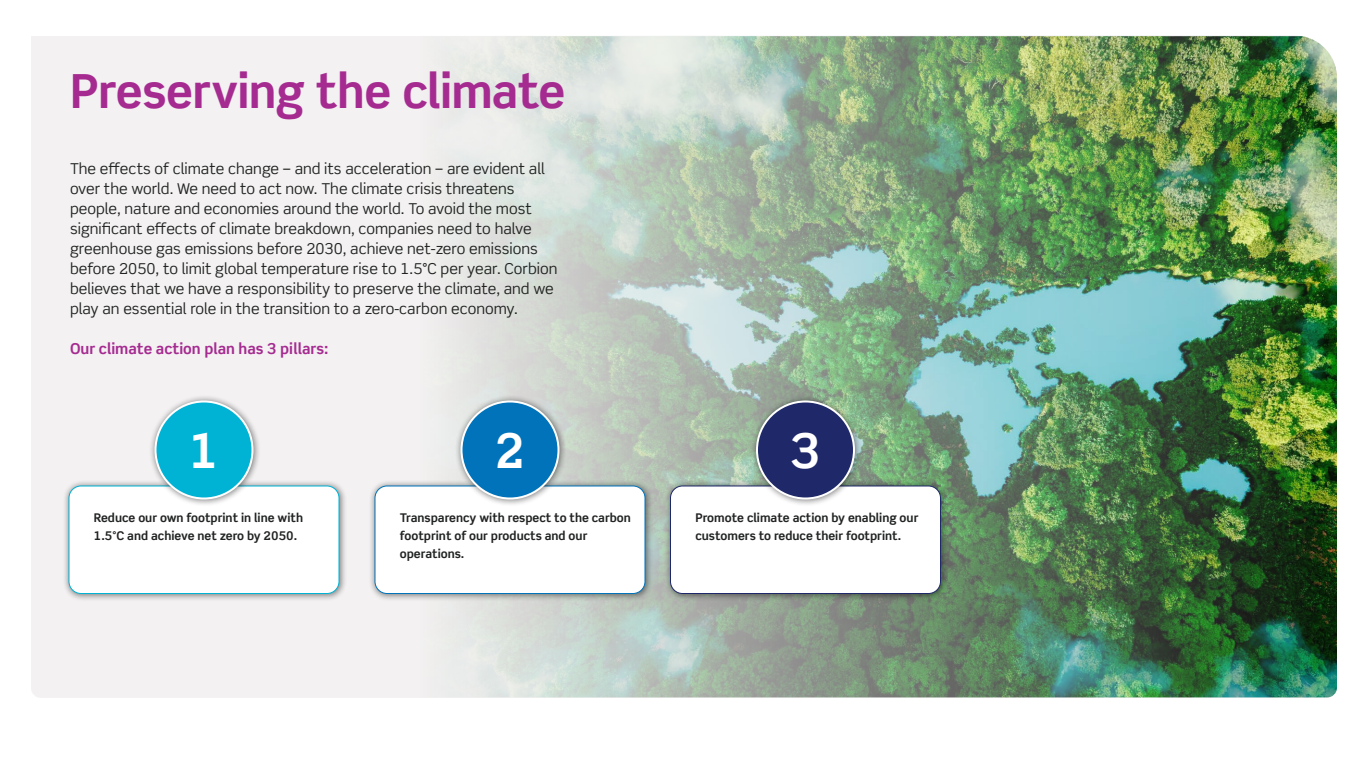
<style>
.page{position:relative;width:1366px;height:768px;background:#fff}
.page>*{position:absolute;margin:0;border:0;box-sizing:border-box;transform-origin:0 0}
.t1{font:700 48px "Scene Std";color:#fff}
.t2{font:700 47px "Scene Std";letter-spacing:-.015em;color:#a52b91}
.t3{font:15px/20px "Scene Std";color:#202321}
.t4{font:700 15px "Scene Std";color:#a52b91}
.t5{font:700 12px/18px "Scene Std";color:#202321}
</style>
<div class="page">
<div style="left:31px;top:35px;width:1266px;height:662px;background:#f3f1f1"></div>
<img style="left:358px;top:36px;width:979px;height:661px">
<div style="left:63px;top:480px;width:284px;height:122px;background:#000;opacity:.5"></div>
<div style="left:69px;top:486px;width:270px;height:108px;background:#fff;border-radius:12px"></div>
<div style="left:68px;top:486px;width:272px;height:108px;border:1px solid #00b3d5;border-radius:12px"></div>
<div style="left:149px;top:395px;width:112px;height:112px;background:#000;opacity:.5"></div>
<div style="left:156px;top:402px;width:96px;height:96px;background:#00b3d5;border-radius:50%"></div>
<div style="left:154px;top:400px;width:100px;height:100px;border:2px solid #fff;border-radius:50%"></div>
<div style="left:369px;top:480px;width:284px;height:122px;background:#000;opacity:.5"></div>
<div style="left:375px;top:486px;width:270px;height:108px;background:#fff;border-radius:12px"></div>
<div style="left:374px;top:486px;width:272px;height:108px;border:1px solid #0073ba;border-radius:12px"></div>
<div style="left:455px;top:395px;width:112px;height:112px;background:#000;opacity:.5"></div>
<div style="left:462px;top:402px;width:96px;height:96px;background:#0073ba;border-radius:50%"></div>
<div style="left:460px;top:400px;width:100px;height:100px;border:2px solid #fff;border-radius:50%"></div>
<div style="left:664px;top:480px;width:285px;height:122px;background:#000;opacity:.5"></div>
<div style="left:670px;top:486px;width:270px;height:108px;background:#fff;border-radius:12px"></div>
<div style="left:670px;top:486px;width:271px;height:108px;border:1px solid #1f2969;border-radius:12px"></div>
<div style="left:751px;top:395px;width:112px;height:112px;background:#000;opacity:.5"></div>
<div style="left:757px;top:402px;width:97px;height:96px;background:#1f2969;border-radius:50%"></div>
<div style="left:756px;top:400px;width:99px;height:100px;border:2px solid #fff;border-radius:50%"></div>
<h2 class="t2" style="left:70px;top:62px;width:497px">Preserving the climate</h2>
<p class="t3" style="left:70px;top:158px;width:489px">The effects of climate change – and its acceleration – are evident all over the world. We need to act now. The climate crisis threatens people, nature and economies around the world. To avoid the most significant effects of climate breakdown, companies need to halve greenhouse gas emissions before 2030, achieve net-zero emissions before 2050, to limit global temperature rise to 1.5°C per year. Corbion believes that we have a responsibility to preserve the climate, and we play an essential role in the transition to a zero-carbon economy.</p>
<p class="t4" style="left:70px;top:339px;width:260px">Our climate action plan has 3 pillars:</p>
<h1 class="t1" style="left:189px;top:421px;width:32px">1</h1>
<p class="t5" style="left:94px;top:509px;width:211px">Reduce our own footprint in line with<br>1.5°C and achieve net zero by 2050.</p>
<h1 class="t1" style="left:495px;top:421px;width:32px">2</h1>
<p class="t5" style="left:400px;top:509px;width:233px">Transparency with respect to the carbon footprint of our products and our operations.</p>
<h1 class="t1" style="left:790px;top:421px;width:32px">3</h1>
<p class="t5" style="left:695px;top:509px;width:225px">Promote climate action by enabling our customers to reduce their footprint.</p>
</div>
